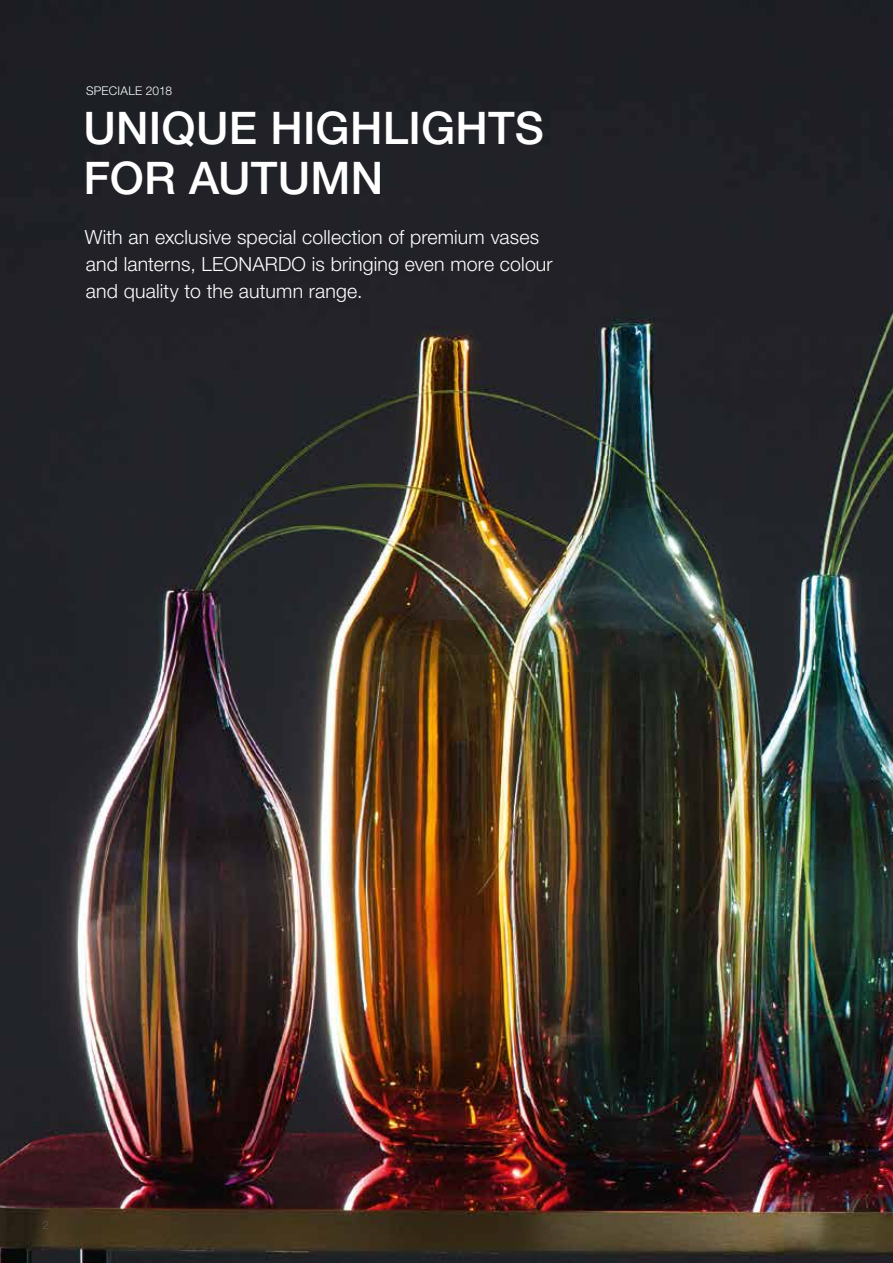
<style>
.page{position:relative;width:893px;height:1263px;background:#fff}
.page>*{position:absolute;margin:0;border:0;box-sizing:border-box;transform-origin:0 0}
.t1{font:500 45px/49.5px "Helvetica Neue LT Std";letter-spacing:.005em;color:#fff}
.t2{font:300 19.5px/27px "Helvetica Neue LT Std";letter-spacing:.01em;color:#fff}
.t3{font:300 12px "Helvetica Neue LT Std";letter-spacing:.015em;color:#fff}
.t4{font:300 11.25px "Helvetica Neue LT Std";color:#575756}
</style>
<div class="page">
<img style="left:0;top:0;width:893px;height:1263px">
<p class="t3" style="left:86px;top:83px;width:87px">SPECIALE 2018</p>
<h1 class="t1" style="left:83px;top:103px;width:462px">UNIQUE HIGHLIGHTS<br>FOR AUTUMN</h1>
<p class="t2" style="left:85px;top:223px;width:469px">With an exclusive special collection of premium vases and lanterns, LEONARDO is bringing even more colour and quality to the autumn range.</p>
<p class="t4" style="left:43px;top:1218px;width:8px">2</p>
</div>
